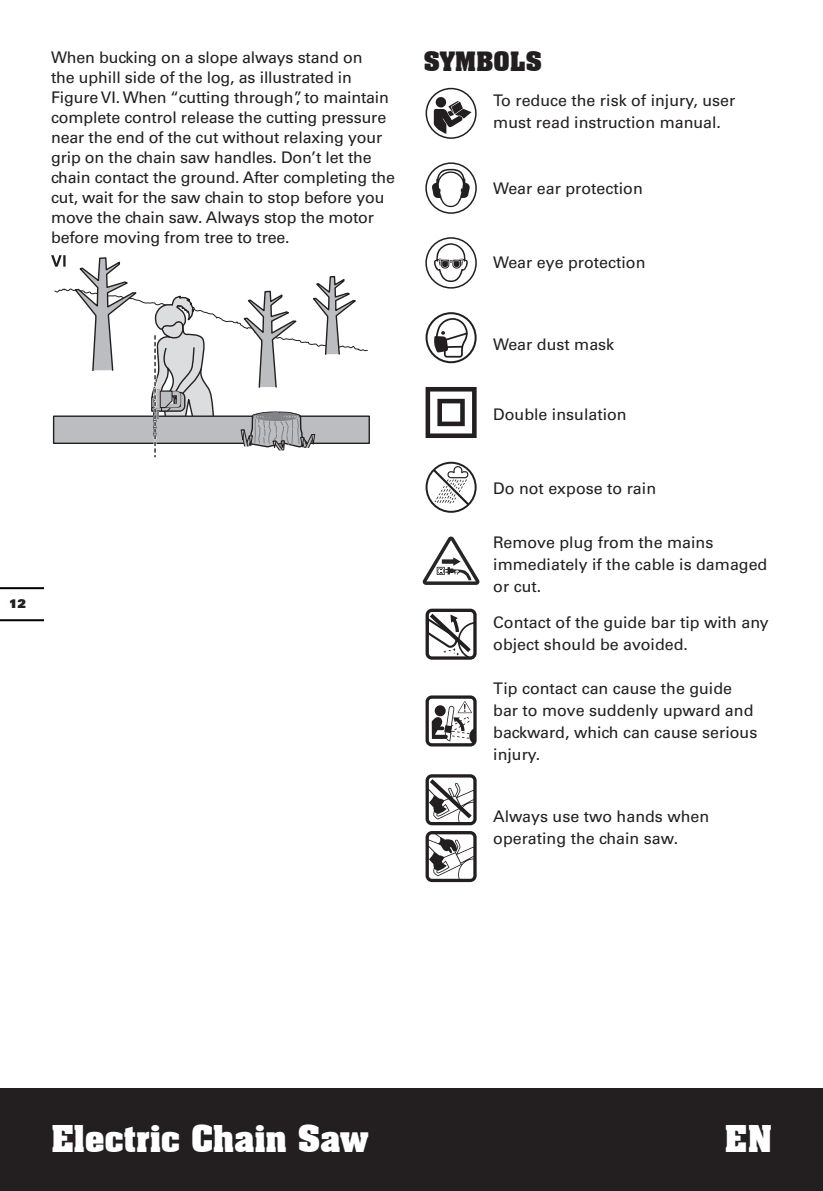
<style>
.page{position:relative;width:823px;height:1191px;background:#fff}
.page>*{position:absolute;margin:0;border:0;box-sizing:border-box;transform-origin:0 0}
.t1{font:700 36px "Aachen BT";letter-spacing:-.025em;color:#fff}
.t2{font:700 26px "Aachen BT";letter-spacing:-.01em;color:#231f20}
.t3{font:16px/20px "Univers";letter-spacing:-.01em;color:#231f20}
.t4{font:900 12px "Univers";color:#231f20}
</style>
<div class="page">
<div style="left:0;top:1089px;width:822px;height:102px;background:#231f20"></div>
<hr style="left:0;top:619px;width:43px;height:2px;background:#000">
<hr style="left:0;top:587px;width:43px;height:2px;background:#000">
<svg style="left:425px;top:695px;width:51px;height:51px"></svg>
<svg style="left:425px;top:608px;width:51px;height:51px"></svg>
<svg style="left:425px;top:831px;width:51px;height:51px"></svg>
<svg style="left:425px;top:774px;width:51px;height:51px"></svg>
<svg style="left:425px;top:387px;width:51px;height:51px"></svg>
<div style="left:425px;top:88px;width:51px;height:51px;border:2px solid #231f20;border-radius:50%"></div>
<div style="left:435px;top:97px;width:11px;height:10px;background:#231f20;border-radius:50%"></div>
<svg style="left:433px;top:101px;width:38px;height:33px"></svg>
<div style="left:425px;top:312px;width:51px;height:51px;border:2px solid #231f20;border-radius:50%"></div>
<svg style="left:432px;top:318px;width:35px;height:39px"></svg>
<svg style="left:426px;top:163px;width:49px;height:50px"></svg>
<div style="left:425px;top:162px;width:51px;height:52px;border:2px solid #231f20;border-radius:50%"></div>
<svg style="left:431px;top:169px;width:38px;height:38px"></svg>
<svg style="left:426px;top:238px;width:49px;height:50px"></svg>
<div style="left:425px;top:237px;width:51px;height:52px;border:2px solid #231f20;border-radius:50%"></div>
<svg style="left:433px;top:243px;width:35px;height:39px"></svg>
<svg style="left:425px;top:462px;width:51px;height:51px"></svg>
<svg style="left:422px;top:536px;width:57px;height:49px"></svg>
<svg style="left:51px;top:255px;width:317px;height:202px"></svg>
<p class="t3" style="left:51px;top:47px;width:345px">When bucking on a slope always stand on<br>the uphill side of the log, as illustrated in Figure VI. When “cutting through”, to maintain complete control release the cutting pressure near the end of the cut without relaxing your grip on the chain saw handles. Don’t let the chain contact the ground. After completing the cut, wait for the saw chain to stop before you move the chain saw. Always stop the motor before moving from tree to tree.</p>
<p class="t4" style="left:9px;top:595px;width:18px">12</p>
<h2 class="t2" style="left:423px;top:45px;width:120px">SYMBOLS</h2>
<p class="t3" style="left:493px;top:89px;width:243px;line-height:22px">To reduce the risk of injury, user must read instruction manual.</p>
<p class="t3" style="left:493px;top:178px;width:151px">Wear ear protection</p>
<p class="t3" style="left:493px;top:252px;width:154px">Wear eye protection</p>
<p class="t3" style="left:493px;top:334px;width:122px">Wear dust mask</p>
<p class="t3" style="left:493px;top:404px;width:135px">Double insulation</p>
<p class="t3" style="left:493px;top:478px;width:164px">Do not expose to rain</p>
<p class="t3" style="left:493px;top:531px;width:275px;line-height:22px">Remove plug from the mains immediately if the cable is damaged or cut.</p>
<p class="t3" style="left:493px;top:611px;width:277px;line-height:22px">Contact of the guide bar tip with any object should be avoided.</p>
<p class="t3" style="left:493px;top:677px;width:265px;line-height:22px">Tip contact can cause the guide bar to move suddenly upward and backward, which can cause serious injury.</p>
<p class="t3" style="left:493px;top:805px;width:217px;line-height:22px">Always use two hands when operating the chain saw.</p>
<h1 class="t1" style="left:51px;top:1116px;width:319px">Electric Chain Saw</h1>
<h1 class="t1" style="left:724px;top:1116px;width:49px">EN</h1>
</div>
